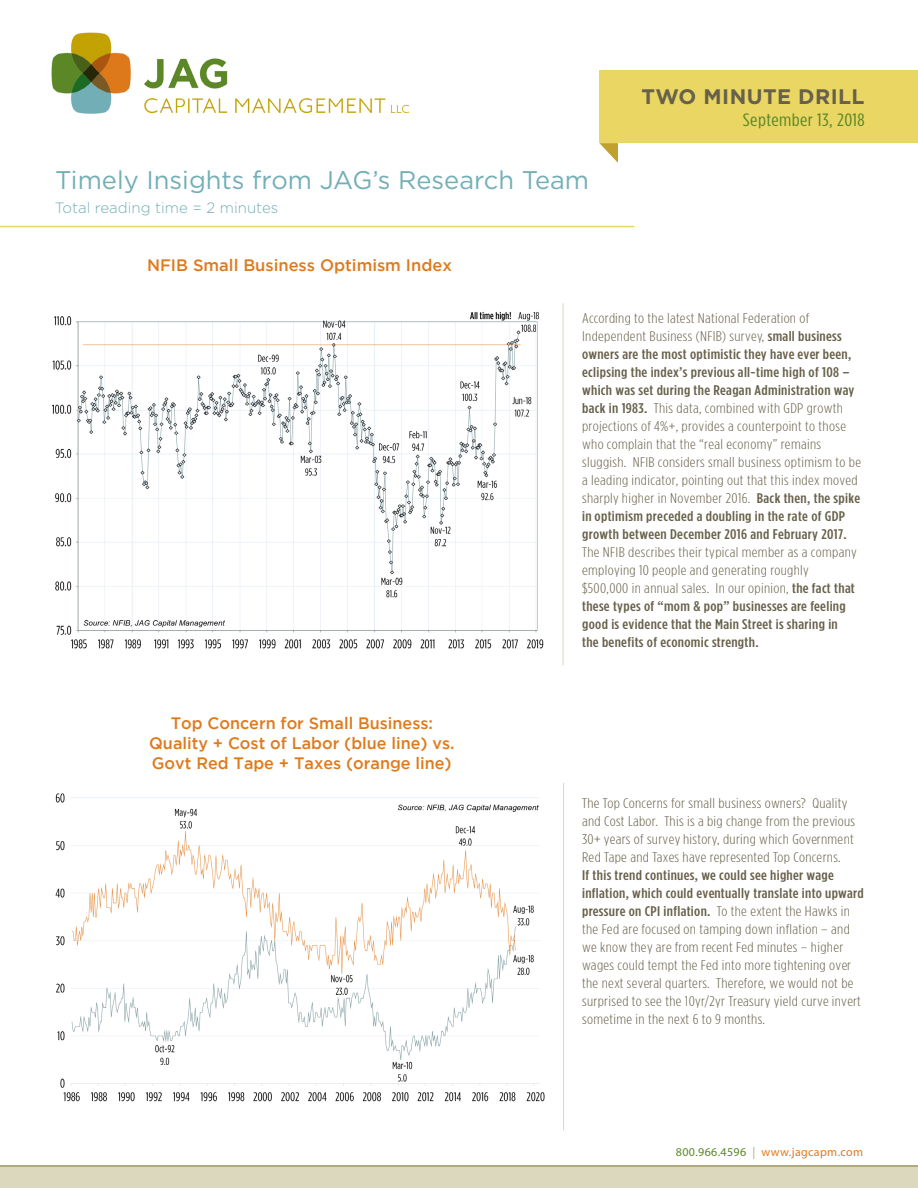
<style>
.page{position:relative;width:918px;height:1188px;background:#fff}
.page>*{position:absolute;margin:0;border:0;box-sizing:border-box;transform-origin:0 0}
.t1{font:25.5px "Gotham";color:#73afb7}
.t2{font:700 21px "Gotham";letter-spacing:.02em;color:#67604a}
.t3{font:17.85px "Gotham Condensed";letter-spacing:.02em;color:#5c8727;scale:1.18 1}
.t4{font:500 16.5px/19.8px "Gotham";color:#df7a1c;text-align:center}
.t5{font:300 15px "Gotham";color:#73afb7}
.t6{font:300 14.1px/18px "Gotham Condensed";letter-spacing:.02em;color:#67604a;scale:1.18 1}
.t7{font:500 14.1px/18px "Gotham Condensed";letter-spacing:.02em;color:#67604a;scale:1.18 1}
.t8{font:12px "Myriad Pro";letter-spacing:.03em;color:#df7a1c}
.s1{font-weight:500}
.s2{font-weight:300}
.s3{color:#5c8727}
.s4{color:#b3a97e}
</style>
<div class="page">
<div style="left:0;top:1165px;width:918px;height:18px;background:linear-gradient(to right,#dbd8bd,#dbd8bd)"></div>
<svg style="left:599px;top:143px;width:19px;height:20px"></svg>
<div style="left:599px;top:70px;width:319px;height:73px;background:#e9d663"></div>
<img style="left:51px;top:32px;width:357px;height:81px">
<div style="left:0;top:1168px;width:918px;height:20px;background:#dbd8bd"></div>
<hr style="left:0;top:226px;width:634px;height:1px;background:#e9d666">
<hr style="left:563px;top:303px;width:1px;height:362px;background:#dbd8bd">
<hr style="left:563px;top:783px;width:1px;height:348px;background:#dbd8bd">
<img style="left:52px;top:311px;width:492px;height:338px">
<img style="left:55px;top:793px;width:490px;height:309px">
<h1 class="t1" style="left:55px;top:166px;width:535px">Timely Insights from JAG’s Research Team</h1>
<p class="t5" style="left:55px;top:199px;width:225px">Total reading time = 2 minutes</p>
<p class="t4" style="left:147px;top:255px;width:306px">NFIB Small Business Optimism Index</p>
<h2 class="t2" style="left:641px;top:82px;width:225px">TWO MINUTE DRILL</h2>
<p class="t3" style="left:743px;top:110px;width:105px">September 13, 2018</p>
<p class="t4" style="left:149px;top:713px;width:307px">Top Concern for Small Business:<br>Quality + Cost of Labor (blue line) vs.<br>Govt Red Tape + Taxes (orange line)</p>
<p class="t6" style="left:582px;top:309px;width:238px">According to the latest National Federation of Independent Business (NFIB) survey, <span class="s1">small business owners are the most optimistic they have ever been, eclipsing the index’s previous all-time high of 108 – which was set during the Reagan Administration way back in 1983.</span> This data, combined with GDP growth projections of 4%+, provides a counterpoint to those who complain that the “real economy” remains sluggish. NFIB considers small business optimism to be a leading indicator, pointing out that this index moved sharply higher in November 2016. <span class="s1">Back then, the spike in optimism preceded a doubling in the rate of GDP growth between December 2016 and February 2017.</span></p>
<p class="t7" style="left:582px;top:543px;width:234px"><span class="s2">The NFIB describes their typical member as a company employing 10 people and generating roughly $500,000 in annual sales. In our opinion,</span> the fact that these types of “mom &amp; pop” businesses are feeling good is evidence that the Main Street is sharing in the benefits of economic strength.</p>
<p class="t6" style="left:582px;top:794px;width:233px">The Top Concerns for small business owners? Quality and Cost Labor. This is a big change from the previous 30+ years of survey history, during which Government Red Tape and Taxes have represented Top Concerns.</p>
<p class="t6" style="left:582px;top:866px;width:240px"><span class="s1">If this trend continues, we could see higher wage inflation, which could eventually translate into upward pressure on CPI inflation.</span> To the extent the Hawks in the Fed are focused on tamping down inflation – and we know they are from recent Fed minutes – higher wages could tempt the Fed into more tightening over the next several quarters. Therefore, we would not be surprised to see the 10yr/2yr Treasury yield curve invert sometime in the next 6 to 9 months.</p>
<p class="t8" style="left:676px;top:1145px;width:189px"><span class="s3">800.966.4596</span> <span class="s4">|</span> www.jagcapm.com</p>
</div>
